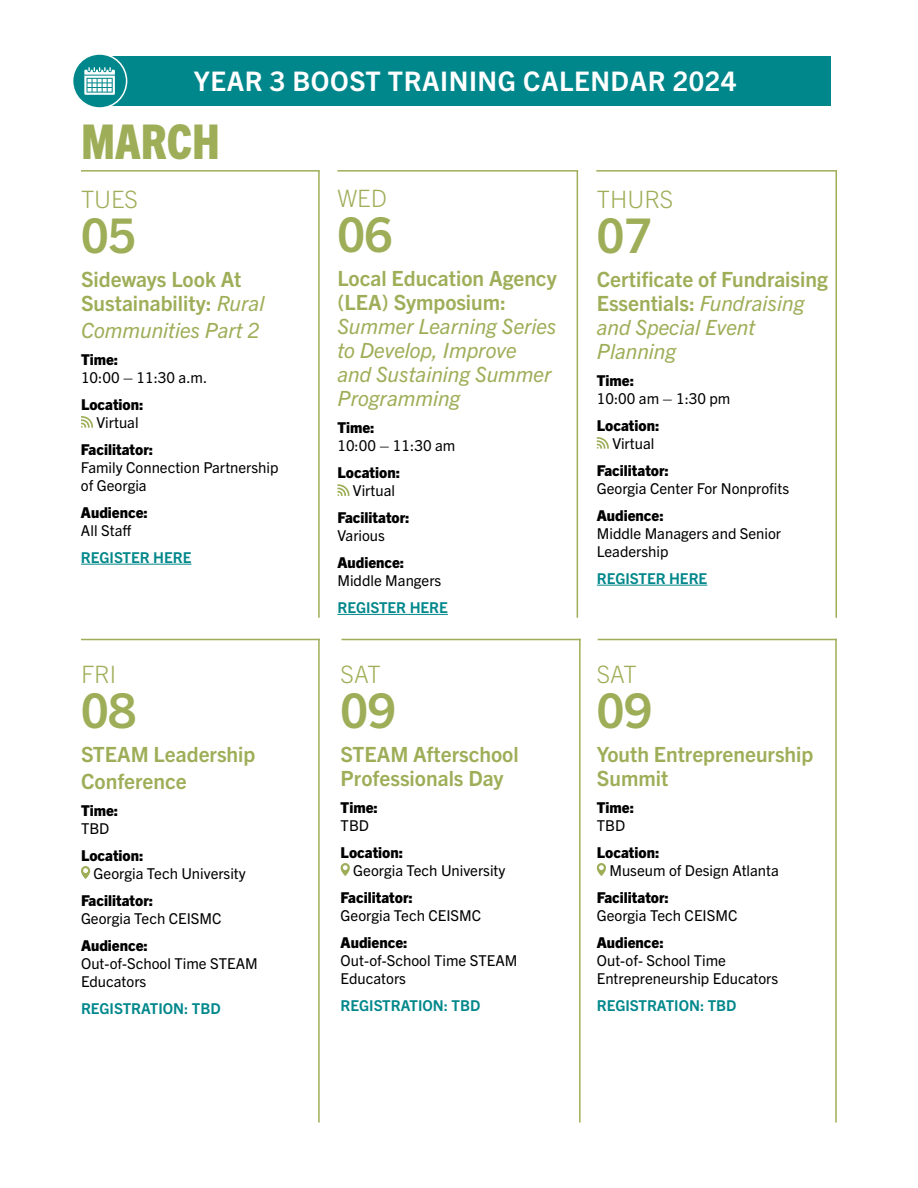
<style>
.page{position:relative;width:918px;height:1188px;background:#fff}
.page>*{position:absolute;margin:0;border:0;box-sizing:border-box;transform-origin:0 0}
.t1{font:700 48px "Trade Gothic Next LT Pro";color:#9eae58}
.t2{font:800 condensed 48px "Trade Gothic Next LT Pro";color:#9eae58}
.t3{font:700 27px "Trade Gothic Next LT Pro";letter-spacing:.02em;color:#fff}
.t4{font:300 24px "Trade Gothic Next LT Pro";color:#9eae58}
.t5{font:700 21px/24px "Trade Gothic Next LT Pro";color:#9eae58}
.t6{font:italic 21px/24px "Trade Gothic Next LT Pro";color:#9eae58}
.t7{font:15px/18px "Trade Gothic Next LT Pro";color:#000}
.t8{font:800 15px "Trade Gothic Next LT Pro";color:#000}
.t9{font:700 15px "Trade Gothic Next LT Pro";color:#00878b}
.s1{font-weight:400;font-style:italic}
</style>
<div class="page">
<hr style="left:81px;top:564px;width:110px;height:1px;background:#00878b">
<svg style="left:81px;top:416px;width:12px;height:12px"></svg>
<hr style="left:337px;top:614px;width:111px;height:1px;background:#00878b">
<svg style="left:337px;top:484px;width:13px;height:12px"></svg>
<hr style="left:81px;top:170px;width:239px;height:2px;background:#9eae58">
<hr style="left:337px;top:170px;width:241px;height:2px;background:#9eae58">
<hr style="left:318px;top:171px;width:2px;height:447px;background:#9eae58">
<hr style="left:318px;top:639px;width:2px;height:484px;background:#9eae58">
<hr style="left:579px;top:639px;width:2px;height:484px;background:#9eae58">
<hr style="left:835px;top:639px;width:2px;height:484px;background:#9eae58">
<hr style="left:577px;top:171px;width:1px;height:447px;background:#9eae58">
<hr style="left:836px;top:171px;width:1px;height:447px;background:#9eae58">
<hr style="left:597px;top:585px;width:110px;height:1px;background:#00878b">
<svg style="left:597px;top:437px;width:12px;height:12px"></svg>
<hr style="left:596px;top:170px;width:241px;height:2px;background:#9eae58">
<svg style="left:341px;top:863px;width:9px;height:13px"></svg>
<svg style="left:597px;top:863px;width:9px;height:13px"></svg>
<hr style="left:341px;top:639px;width:240px;height:1px;background:#9eae58">
<hr style="left:598px;top:639px;width:239px;height:1px;background:#9eae58">
<svg style="left:81px;top:866px;width:9px;height:13px"></svg>
<hr style="left:81px;top:639px;width:239px;height:1px;background:#9eae58">
<div style="left:100px;top:56px;width:731px;height:50px;background:#00878b"></div>
<div style="left:73px;top:54px;width:54px;height:54px;background:#00878b;border-radius:50%"></div>
<svg style="left:84px;top:67px;width:31px;height:28px"></svg>
<div style="left:72px;top:53px;width:55px;height:56px;border:2px solid #fff;border-radius:50%"></div>
<h2 class="t3" style="left:194px;top:63px;width:544px">YEAR 3 BOOST TRAINING CALENDAR 2024</h2>
<h1 class="t2" style="left:81px;top:109px;width:140px">MARCH</h1>
<h3 class="t4" style="left:81px;top:182px;width:59px">TUES</h3>
<h1 class="t1" style="left:81px;top:202px;width:57px">05</h1>
<h3 class="t5" style="left:81px;top:266px;width:185px">Sideways Look At<br>Sustainability: <span class="s1">Rural</span></h3>
<h3 class="t6" style="left:81px;top:317px;width:180px">Communities Part 2</h3>
<p class="t8" style="left:81px;top:349px;width:39px">Time:</p>
<p class="t7" style="left:81px;top:367px;width:128px">10:00 – 11:30 a.m.</p>
<p class="t8" style="left:81px;top:394px;width:64px">Location:</p>
<p class="t7" style="left:97px;top:412px;width:44px">Virtual</p>
<p class="t8" style="left:81px;top:439px;width:74px">Facilitator:</p>
<p class="t7" style="left:81px;top:457px;width:199px">Family Connection Partnership of Georgia</p>
<p class="t8" style="left:81px;top:502px;width:68px">Audience:</p>
<p class="t7" style="left:81px;top:520px;width:52px">All Staff</p>
<p class="t9" style="left:81px;top:547px;width:112px">REGISTER HERE</p>
<h3 class="t4" style="left:81px;top:658px;width:37px">FRI</h3>
<h1 class="t1" style="left:81px;top:677px;width:57px">08</h1>
<h3 class="t5" style="left:81px;top:740px;width:176px;line-height:27px">STEAM Leadership<br>Conference</h3>
<p class="t8" style="left:81px;top:800px;width:39px">Time:</p>
<p class="t7" style="left:81px;top:819px;width:30px">TBD</p>
<p class="t8" style="left:81px;top:845px;width:64px">Location:</p>
<p class="t7" style="left:94px;top:864px;width:154px">Georgia Tech University</p>
<p class="t8" style="left:81px;top:890px;width:74px">Facilitator:</p>
<p class="t7" style="left:81px;top:909px;width:142px">Georgia Tech CEISMC</p>
<p class="t8" style="left:81px;top:935px;width:68px">Audience:</p>
<p class="t7" style="left:81px;top:954px;width:178px">Out-of-School Time STEAM<br>Educators</p>
<p class="t9" style="left:81px;top:998px;width:141px">REGISTRATION: TBD</p>
<h3 class="t4" style="left:337px;top:182px;width:51px">WED</h3>
<h1 class="t1" style="left:337px;top:201px;width:57px">06</h1>
<h3 class="t5" style="left:337px;top:265px;width:221px">Local Education Agency (LEA) Symposium:</h3>
<h3 class="t6" style="left:337px;top:313px;width:221px">Summer Learning Series to Develop, Improve<br>and Sustaining Summer<br>Programming</h3>
<p class="t8" style="left:337px;top:417px;width:39px">Time:</p>
<p class="t7" style="left:337px;top:435px;width:119px">10:00 – 11:30 am</p>
<p class="t8" style="left:337px;top:462px;width:64px">Location:</p>
<p class="t7" style="left:353px;top:480px;width:44px">Virtual</p>
<p class="t8" style="left:337px;top:507px;width:74px">Facilitator:</p>
<p class="t7" style="left:337px;top:525px;width:49px">Various</p>
<p class="t8" style="left:337px;top:552px;width:68px">Audience:</p>
<p class="t7" style="left:337px;top:570px;width:105px">Middle Mangers</p>
<p class="t9" style="left:337px;top:597px;width:112px">REGISTER HERE</p>
<h3 class="t4" style="left:341px;top:658px;width:41px">SAT</h3>
<h1 class="t1" style="left:341px;top:677px;width:57px">09</h1>
<h3 class="t5" style="left:341px;top:741px;width:180px">STEAM Afterschool<br>Professionals Day</h3>
<p class="t8" style="left:341px;top:797px;width:39px">Time:</p>
<p class="t7" style="left:341px;top:816px;width:30px">TBD</p>
<p class="t8" style="left:341px;top:842px;width:64px">Location:</p>
<p class="t7" style="left:353px;top:861px;width:154px">Georgia Tech University</p>
<p class="t8" style="left:341px;top:887px;width:74px">Facilitator:</p>
<p class="t7" style="left:341px;top:906px;width:142px">Georgia Tech CEISMC</p>
<p class="t8" style="left:341px;top:932px;width:68px">Audience:</p>
<p class="t7" style="left:341px;top:951px;width:178px">Out-of-School Time STEAM<br>Educators</p>
<p class="t9" style="left:341px;top:995px;width:141px">REGISTRATION: TBD</p>
<h3 class="t4" style="left:597px;top:182px;width:78px">THURS</h3>
<h1 class="t1" style="left:597px;top:202px;width:57px">07</h1>
<h3 class="t5" style="left:597px;top:266px;width:233px">Certificate of Fundraising<br>Essentials: <span class="s1">Fundraising and Special Event<br>Planning</span></h3>
<p class="t8" style="left:597px;top:370px;width:39px">Time:</p>
<p class="t7" style="left:597px;top:388px;width:135px">10:00 am – 1:30 pm</p>
<p class="t8" style="left:597px;top:415px;width:64px">Location:</p>
<p class="t7" style="left:612px;top:433px;width:44px">Virtual</p>
<p class="t8" style="left:597px;top:460px;width:74px">Facilitator:</p>
<p class="t7" style="left:597px;top:478px;width:194px">Georgia Center For Nonprofits</p>
<p class="t8" style="left:597px;top:505px;width:68px">Audience:</p>
<p class="t7" style="left:597px;top:523px;width:186px">Middle Managers and Senior<br>Leadership</p>
<p class="t9" style="left:597px;top:568px;width:112px">REGISTER HERE</p>
<h3 class="t4" style="left:597px;top:658px;width:41px">SAT</h3>
<h1 class="t1" style="left:597px;top:677px;width:57px">09</h1>
<h3 class="t5" style="left:597px;top:741px;width:218px">Youth Entrepreneurship<br>Summit</h3>
<p class="t8" style="left:597px;top:797px;width:39px">Time:</p>
<p class="t7" style="left:597px;top:816px;width:30px">TBD</p>
<p class="t8" style="left:597px;top:842px;width:64px">Location:</p>
<p class="t7" style="left:609px;top:861px;width:171px">Museum of Design Atlanta</p>
<p class="t8" style="left:597px;top:887px;width:74px">Facilitator:</p>
<p class="t7" style="left:597px;top:906px;width:142px">Georgia Tech CEISMC</p>
<p class="t8" style="left:597px;top:932px;width:68px">Audience:</p>
<p class="t7" style="left:597px;top:951px;width:183px">Out-of- School Time<br>Entrepreneurship Educators</p>
<p class="t9" style="left:597px;top:995px;width:141px">REGISTRATION: TBD</p>
</div>
